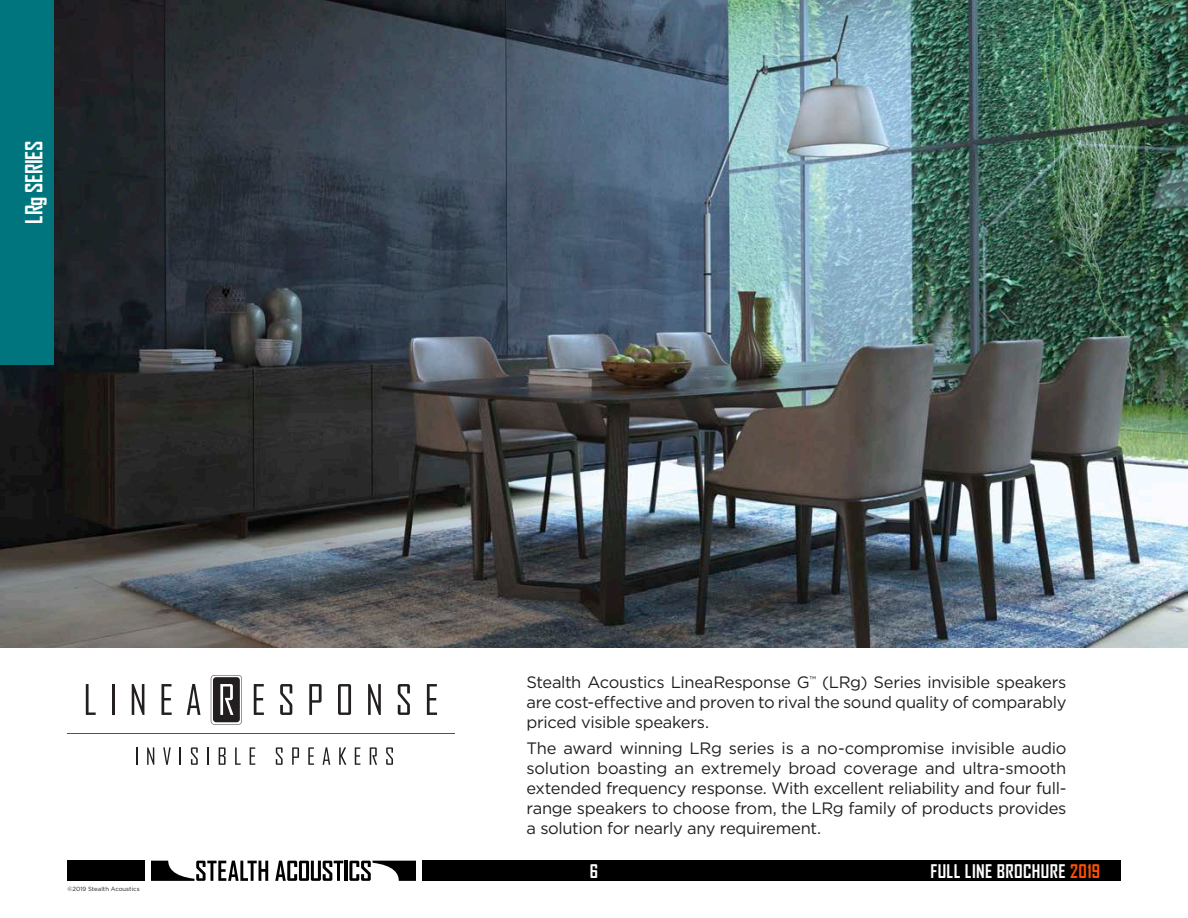
<style>
.page{position:relative;width:1188px;height:918px;background:#fff}
.page>*{position:absolute;margin:0;border:0;box-sizing:border-box;transform-origin:0 0}
.t1{font:700 22.5px "Agency FB";letter-spacing:-.015em;color:#fff}
.t2{font:700 18px "Agency FB";letter-spacing:.02em;color:#fff}
.t3{font:16.5px/19.8px "Gotham";letter-spacing:-.02em;color:#231f20;text-align:justify}
.t4{font:6px "Gotham";color:#231f20}
.s1{color:#ff5100}
</style>
<div class="page">
<hr style="left:1187px;top:0;width:1px;height:459px;background:#000001">
<img style="left:0;top:0;width:1187px;height:648px">
<hr style="left:68px;top:733px;width:387px;height:1px;background:#00757d">
<svg style="left:86px;top:684px;width:10px;height:31px"></svg>
<hr style="left:112px;top:684px;width:2px;height:31px;background:#231f20">
<svg style="left:132px;top:684px;width:12px;height:31px"></svg>
<svg style="left:161px;top:684px;width:11px;height:31px"></svg>
<svg style="left:187px;top:684px;width:13px;height:31px"></svg>
<svg style="left:211px;top:675px;width:31px;height:50px"></svg>
<svg style="left:254px;top:684px;width:10px;height:31px"></svg>
<svg style="left:280px;top:684px;width:12px;height:31px"></svg>
<svg style="left:309px;top:684px;width:13px;height:31px"></svg>
<svg style="left:338px;top:684px;width:13px;height:31px"></svg>
<svg style="left:368px;top:684px;width:13px;height:31px"></svg>
<svg style="left:398px;top:684px;width:12px;height:31px"></svg>
<svg style="left:427px;top:684px;width:10px;height:31px"></svg>
<svg style="left:136px;top:747px;width:1px;height:18px"></svg>
<svg style="left:147px;top:747px;width:7px;height:18px"></svg>
<svg style="left:163px;top:747px;width:8px;height:18px"></svg>
<svg style="left:180px;top:747px;width:1px;height:18px"></svg>
<svg style="left:191px;top:747px;width:7px;height:18px"></svg>
<svg style="left:207px;top:747px;width:2px;height:18px"></svg>
<svg style="left:219px;top:747px;width:7px;height:18px"></svg>
<svg style="left:235px;top:747px;width:6px;height:18px"></svg>
<svg style="left:250px;top:747px;width:5px;height:18px"></svg>
<svg style="left:276px;top:747px;width:7px;height:18px"></svg>
<svg style="left:292px;top:747px;width:7px;height:18px"></svg>
<svg style="left:308px;top:747px;width:6px;height:18px"></svg>
<svg style="left:323px;top:747px;width:7px;height:18px"></svg>
<svg style="left:339px;top:747px;width:7px;height:18px"></svg>
<svg style="left:355px;top:747px;width:5px;height:18px"></svg>
<svg style="left:370px;top:747px;width:7px;height:18px"></svg>
<svg style="left:386px;top:747px;width:7px;height:18px"></svg>
<div style="left:0;top:0;width:54px;height:364px;background:#00757d"></div>
<div style="left:68px;top:861px;width:77px;height:20px;background:#000001"></div>
<div style="left:422px;top:861px;width:698px;height:20px;background:#000001"></div>
<svg style="left:152px;top:861px;width:116px;height:20px"></svg>
<hr style="left:345px;top:861px;width:3px;height:20px;background:#000001">
<svg style="left:275px;top:861px;width:68px;height:20px"></svg>
<svg style="left:349px;top:861px;width:66px;height:20px"></svg>
<h1 class="t1" style="left:20px;top:224px;width:84px;rotate:-90deg">LRg SERIES</h1>
<p class="t4" style="left:68px;top:885px;width:74px">©2019 Stealth Acoustics</p>
<p class="t3" style="left:526px;top:672px;width:542px">Stealth Acoustics LineaResponse G<sup>™</sup> (LRg) Series invisible speakers are cost-effective and proven to rival the sound quality of comparably priced visible speakers.</p>
<p class="t3" style="left:527px;top:738px;width:542px">The award winning LRg series is a no-compromise invisible audio solution boasting an extremely broad coverage and ultra-smooth extended frequency response. With excellent reliability and four full&shy;range speakers to choose from, the LRg family of products provides a solution for nearly any requirement.</p>
<p class="t2" style="left:590px;top:860px;width:10px">6</p>
<p class="t2" style="left:930px;top:860px;width:171px">FULL LINE BROCHURE <span class="s1">2019</span></p>
</div>
